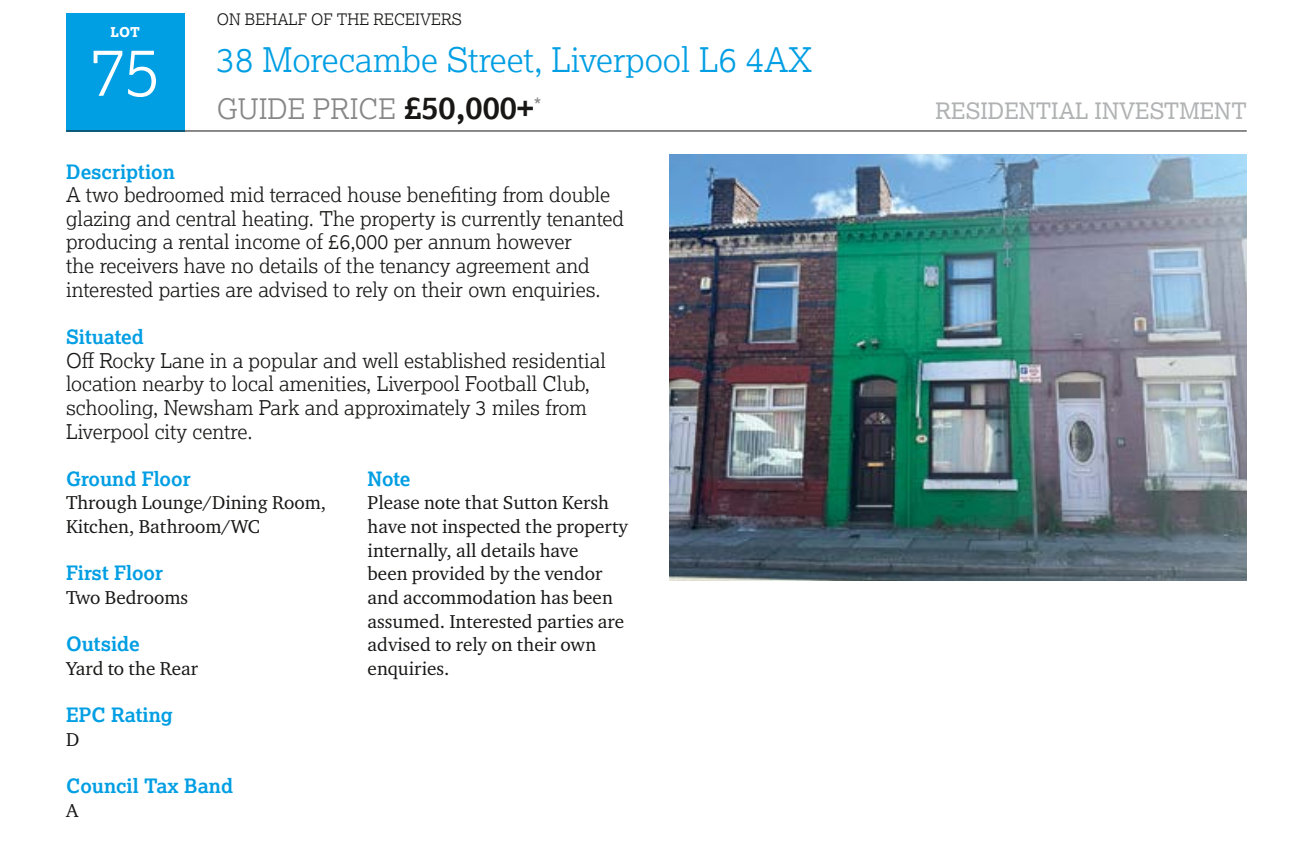
<style>
.page{position:relative;width:1294px;height:861px;background:#fff}
.page>*{position:absolute;margin:0;border:0;box-sizing:border-box;transform-origin:0 0}
.t1{font:300 67.5px "Lexia";color:#fff}
.t2{font:300 33.75px "Lexia";color:#009ee3}
.t3{font:300 28.12px "Lexia";color:#868786}
.t4{font:22.5px "Lexia";color:#b1b2b3}
.t5{font:300 20.25px/23.6px "Lexia";color:#181716}
.t6{font:700 19.8px "Lexia";color:#009ee3}
.t7{font:19.12px/23.6px "Charter ITC Pro";color:#181716}
.t8{font:300 15.75px "Lexia";color:#181716}
.t9{font:800 13.5px "Lexia";color:#fff}
.s1{font-weight:700;font-size:31.5px;color:#181716}
</style>
<div class="page">
<div style="left:66px;top:13px;width:118px;height:118px;background:#009ee3"></div>
<hr style="left:66px;top:131px;width:1180px;height:1px;background:#181716">
<img style="left:669px;top:155px;width:577px;height:425px">
<p class="t9" style="left:111px;top:23px;width:31px">LOT</p>
<h1 class="t1" style="left:90px;top:29px;width:73px">75</h1>
<p class="t8" style="left:217px;top:9px;width:246px">ON BEHALF OF THE RECEIVERS</p>
<h2 class="t2" style="left:217px;top:39px;width:597px">38 Morecambe Street, Liverpool L6 4AX</h2>
<h3 class="t3" style="left:217px;top:91px;width:326px">GUIDE PRICE <span class="s1">£50,000+</span><sup>*</sup></h3>
<p class="t4" style="left:935px;top:97px;width:313px">RESIDENTIAL INVESTMENT</p>
<p class="t6" style="left:66px;top:159px;width:110px">Description</p>
<p class="t5" style="left:66px;top:182px;width:559px">A two bedroomed mid terraced house benefiting from double glazing and central heating. The property is currently tenanted producing a rental income of £6,000 per annum however<br>the receivers have no details of the tenancy agreement and interested parties are advised to rely on their own enquiries.</p>
<p class="t6" style="left:66px;top:324px;width:79px">Situated</p>
<p class="t5" style="left:66px;top:348px;width:541px">Off Rocky Lane in a popular and well established residential location nearby to local amenities, Liverpool Football Club, schooling, Newsham Park and approximately 3 miles from Liverpool city centre.</p>
<p class="t6" style="left:66px;top:466px;width:126px">Ground Floor</p>
<p class="t7" style="left:66px;top:491px;width:262px">Through Lounge/Dining Room,<br>Kitchen, Bathroom/WC</p>
<p class="t6" style="left:66px;top:560px;width:98px">First Floor</p>
<p class="t7" style="left:66px;top:585px;width:124px">Two Bedrooms</p>
<p class="t6" style="left:66px;top:631px;width:75px">Outside</p>
<p class="t7" style="left:66px;top:656px;width:134px">Yard to the Rear</p>
<p class="t6" style="left:66px;top:702px;width:108px">EPC Rating</p>
<p class="t7" style="left:66px;top:727px;width:15px">D</p>
<p class="t6" style="left:66px;top:773px;width:168px">Council Tax Band</p>
<p class="t7" style="left:66px;top:798px;width:14px">A</p>
<p class="t6" style="left:367px;top:466px;width:44px">Note</p>
<p class="t7" style="left:367px;top:491px;width:262px">Please note that Sutton Kersh have not inspected the property internally, all details have<br>been provided by the vendor and accommodation has been assumed. Interested parties are advised to rely on their own enquiries.</p>
</div>
